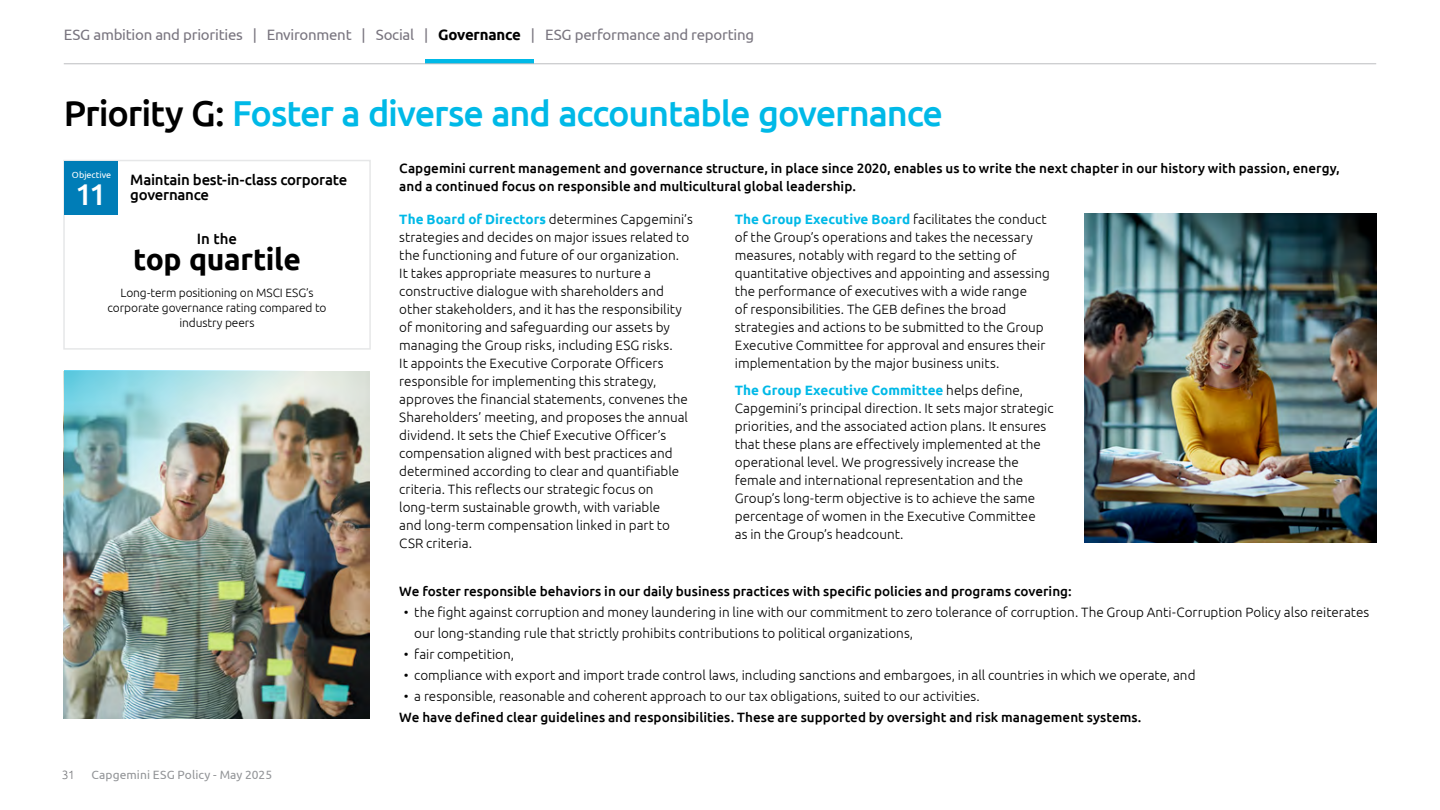
<style>
.page{position:relative;width:1440px;height:810px;background:#fff}
.page>*{position:absolute;margin:0;border:0;box-sizing:border-box;transform-origin:0 0}
.t1{font:500 36px "Ubuntu";letter-spacing:-.03em;color:#00b9e7}
.t2{font:700 30px "Ubuntu";letter-spacing:-.01em;color:#000}
.t3{font:500 30px "Ubuntu";color:#fff}
.t4{font:15px "Ubuntu";letter-spacing:-.015em;color:#79757f}
.t5{font:500 15px/15px "Ubuntu";letter-spacing:-.02em;color:#000}
.t6{font:300 13.5px/18px "Ubuntu";color:#000}
.t7{font:500 13.5px/18px "Ubuntu";color:#000}
.t8{font:300 12px/15px "Ubuntu";letter-spacing:-.01em;color:#000;text-align:center}
.t9{font:12px "Ubuntu";letter-spacing:.005em;color:#939598}
.t10{font:300 12px "Ubuntu";color:#77787b}
.t11{font:9px "Ubuntu";color:#fff}
.s1{font-weight:700;color:#000}
.s2{color:#000}
.s3{font-weight:700;color:#00b9e7}
</style>
<div class="page">
<hr style="left:425px;top:60px;width:109px;height:4px;background:#00b9e7">
<hr style="left:64px;top:63px;width:1312px;height:1px;background:#bcbec0">
<div style="left:63px;top:160px;width:308px;height:190px;background:#fff;border:2px solid #e6e7e8"></div>
<div style="left:64px;top:161px;width:54px;height:54px;background:#007db7"></div>
<img style="left:1084px;top:214px;width:292px;height:328px">
<img style="left:64px;top:370px;width:306px;height:347px">
<p class="t4" style="left:64px;top:26px;width:692px">ESG ambition and priorities | Environment | Social | <span class="s1">Governance</span> | ESG performance and reporting</p>
<h1 class="t1" style="left:64px;top:91px;width:881px"><span class="s2">Priority G:</span> Foster a diverse and accountable governance</h1>
<p class="t7" style="left:399px;top:159px;width:942px">Capgemini current management and governance structure, in place since 2020, enables us to write the next chapter in our history with passion, energy, and a continued focus on responsible and multicultural global leadership.</p>
<p class="t6" style="left:399px;top:210px;width:295px"><span class="s3">The Board of Directors</span> determines Capgemini’s strategies and decides on major issues related to the functioning and future of our organization.<br>It takes appropriate measures to nurture a constructive dialogue with shareholders and other stakeholders, and it has the responsibility of monitoring and safeguarding our assets by managing the Group risks, including ESG risks.<br>It appoints the Executive Corporate Officers responsible for implementing this strategy, approves the financial statements, convenes the Shareholders’ meeting, and proposes the annual dividend. It sets the Chief Executive Officer’s compensation aligned with best practices and determined according to clear and quantifiable criteria. This reflects our strategic focus on long-term sustainable growth, with variable<br>and long-term compensation linked in part to CSR criteria.</p>
<p class="t6" style="left:735px;top:210px;width:316px"><span class="s3">The Group Executive Board</span> facilitates the conduct of the Group’s operations and takes the necessary measures, notably with regard to the setting of quantitative objectives and appointing and assessing the performance of executives with a wide range<br>of responsibilities. The GEB defines the broad strategies and actions to be submitted to the Group Executive Committee for approval and ensures their implementation by the major business units.</p>
<p class="t11" style="left:72px;top:169px;width:41px">Objective</p>
<h2 class="t3" style="left:75px;top:175px;width:32px">11</h2>
<p class="t5" style="left:130px;top:172px;width:218px">Maintain best-in-class corporate governance</p>
<p class="t5" style="left:197px;top:231px;width:42px">In the</p>
<h2 class="t2" style="left:133px;top:241px;width:169px">top quartile</h2>
<p class="t8" style="left:108px;top:285px;width:220px">Long-term positioning on MSCI ESG’s corporate governance rating compared to industry peers</p>
<p class="t6" style="left:735px;top:381px;width:320px"><span class="s3">The Group Executive Committee</span> helps define, Capgemini’s principal direction. It sets major strategic priorities, and the associated action plans. It ensures that these plans are effectively implemented at the operational level. We progressively increase the female and international representation and the Group’s long-term objective is to achieve the same percentage of women in the Executive Committee<br>as in the Group’s headcount.</p>
<p class="t10" style="left:62px;top:767px;width:15px">31</p>
<p class="t9" style="left:92px;top:767px;width:182px">Capgemini ESG Policy - May 2025</p>
<p class="t7" style="left:399px;top:582px;width:674px">We foster responsible behaviors in our daily business practices with specific policies and programs covering:</p>
<p class="t6" style="left:414px;top:601px;width:956px;line-height:21px;text-indent:-11px">• the fight against corruption and money laundering in line with our commitment to zero tolerance of corruption. The Group Anti-Corruption Policy also reiterates our long‑standing rule that strictly prohibits contributions to political organizations,</p>
<p class="t6" style="left:404px;top:645px;width:112px">• fair competition,</p>
<p class="t6" style="left:404px;top:666px;width:793px">• compliance with export and import trade control laws, including sanctions and embargoes, in all countries in which we operate, and</p>
<p class="t6" style="left:404px;top:687px;width:578px">• a responsible, reasonable and coherent approach to our tax obligations, suited to our activities.</p>
<p class="t7" style="left:399px;top:708px;width:744px">We have defined clear guidelines and responsibilities. These are supported by oversight and risk management systems.</p>
</div>
